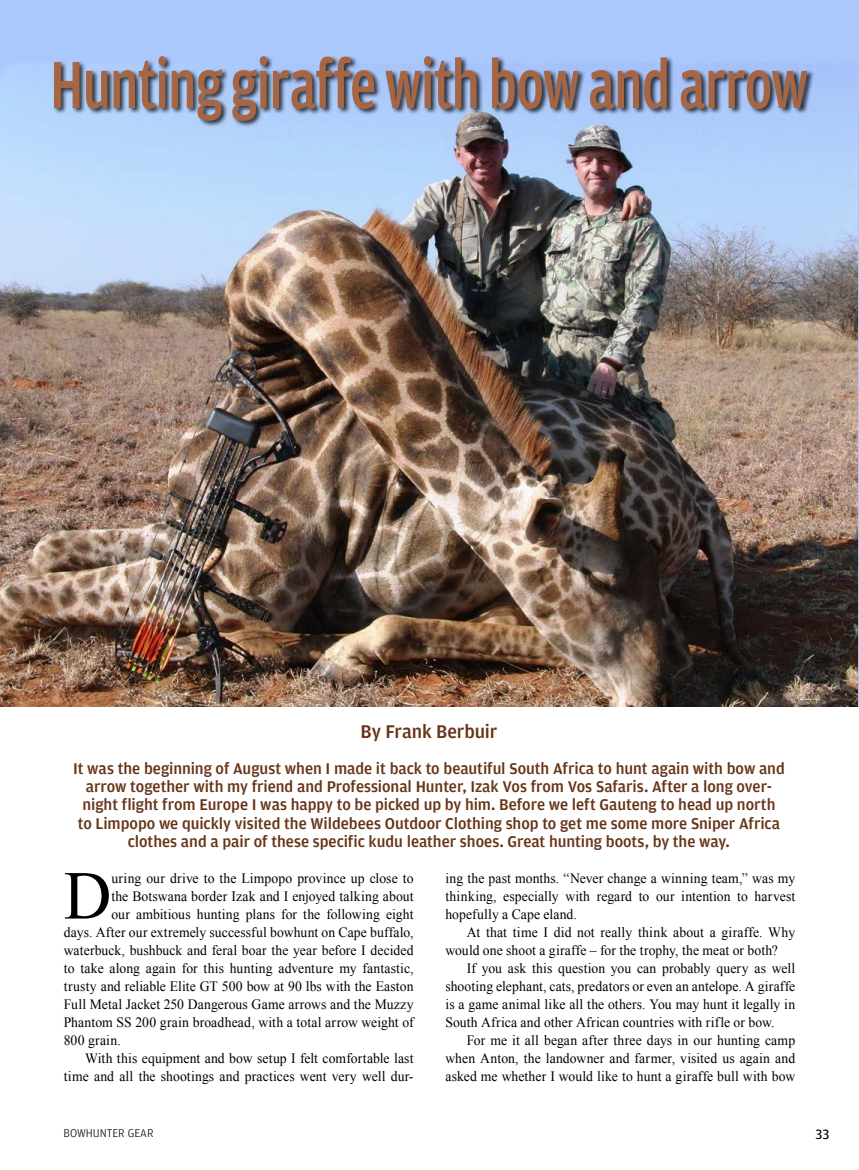
<style>
.page{position:relative;width:859px;height:1170px;background:#fff}
.page>*{position:absolute;margin:0;border:0;box-sizing:border-box;transform-origin:0 0}
.t1{font:500 70.5px "Amplitude";letter-spacing:-.02em;color:#a66643;scale:.76 1}
.t2{font:68.55px "Times New Roman";color:#000;scale:.96 1}
.t3{font:500 19.5px "Amplitude";letter-spacing:-.005em;color:#673417}
.t4{font:500 16.5px/18px "Amplitude";letter-spacing:-.005em;color:#673417;text-align:center}
.t5{font:14.25px/18px "Times New Roman";letter-spacing:.005em;color:#000;text-align:justify;scale:.96 1}
.t6{font:14.25px "Amplitude";color:#000}
.t7{font:300 12px "Amplitude";color:#000}
</style>
<div class="page">
<div style="left:0;top:0;width:858px;height:706px;background:#aac8fc"></div>
<img style="left:0;top:70px;width:857px;height:636px">
<div style="left:53px;top:54px;width:761px;height:74px;background:#000;opacity:.75"></div>
<h1 class="t1" style="left:50px;top:40px;width:999px">Hunting giraffe with bow and arrow</h1>
<h3 class="t3" style="left:361px;top:719px;width:138px">By Frank Berbuir</h3>
<p class="t4" style="left:73px;top:759px;width:713px">It was the beginning of August when I made it back to beautiful South Africa to hunt again with bow and arrow together with my friend and Professional Hunter, Izak Vos from Vos Safaris. After a long over&shy;night flight from Europe I was happy to be picked up by him. Before we left Gauteng to head up north<br>to Limpopo we quickly visited the Wildebees Outdoor Clothing shop to get me some more Sniper Africa clothes and a pair of these specific kudu leather shoes. Great hunting boots, by the way.</p>
<p class="t5" style="left:445px;top:868px;width:366px">ing the past months. “Never change a winning team,” was my thinking, especially with regard to our intention to harvest hopefully a Cape eland.</p>
<p class="t5" style="left:445px;top:922px;width:366px;text-indent:21px">At that time I did not really think about a giraffe. Why would one shoot a giraffe – for the trophy, the meat or both?</p>
<p class="t5" style="left:445px;top:958px;width:366px;text-indent:21px">If you ask this question you can probably query as well shooting elephant, cats, predators or even an antelope. A giraffe is a game animal like all the others. You may hunt it legally in South Africa and other African countries with rifle or bow.</p>
<p class="t5" style="left:445px;top:1030px;width:366px;text-indent:21px">For me it all began after three days in our hunting camp when Anton, the landowner and farmer, visited us again and asked me whether I would like to hunt a giraffe bull with bow</p>
<h2 class="t2" style="left:64px;top:849px;width:51px">D</h2>
<p class="t5" style="left:111px;top:868px;width:316px">uring our drive to the Limpopo province up close to</p>
<p class="t5" style="left:111px;top:886px;width:316px">the Botswana border Izak and I enjoyed talking about</p>
<p class="t5" style="left:111px;top:904px;width:316px">our ambitious hunting plans for the following eight</p>
<p class="t5" style="left:64px;top:922px;width:366px">days. After our extremely successful bowhunt on Cape buffalo,</p>
<p class="t5" style="left:64px;top:940px;width:366px">waterbuck, bushbuck and feral boar the year before I decided</p>
<p class="t5" style="left:64px;top:958px;width:366px">to take along again for this hunting adventure my fantastic,</p>
<p class="t5" style="left:64px;top:976px;width:366px">trusty and reliable Elite GT 500 bow at 90 lbs with the Easton</p>
<p class="t5" style="left:64px;top:994px;width:366px">Full Metal Jacket 250 Dangerous Game arrows and the Muzzy</p>
<p class="t5" style="left:64px;top:1012px;width:366px">Phantom SS 200 grain broadhead, with a total arrow weight of</p>
<p class="t5" style="left:64px;top:1030px;width:61px">800 grain.</p>
<p class="t5" style="left:85px;top:1048px;width:344px">With this equipment and bow setup I felt comfortable last</p>
<p class="t5" style="left:64px;top:1066px;width:366px">time and all the shootings and practices went very well dur-</p>
<p class="t7" style="left:64px;top:1125px;width:91px">BOWHUNTER GEAR</p>
<p class="t6" style="left:815px;top:1125px;width:15px">33</p>
</div>
